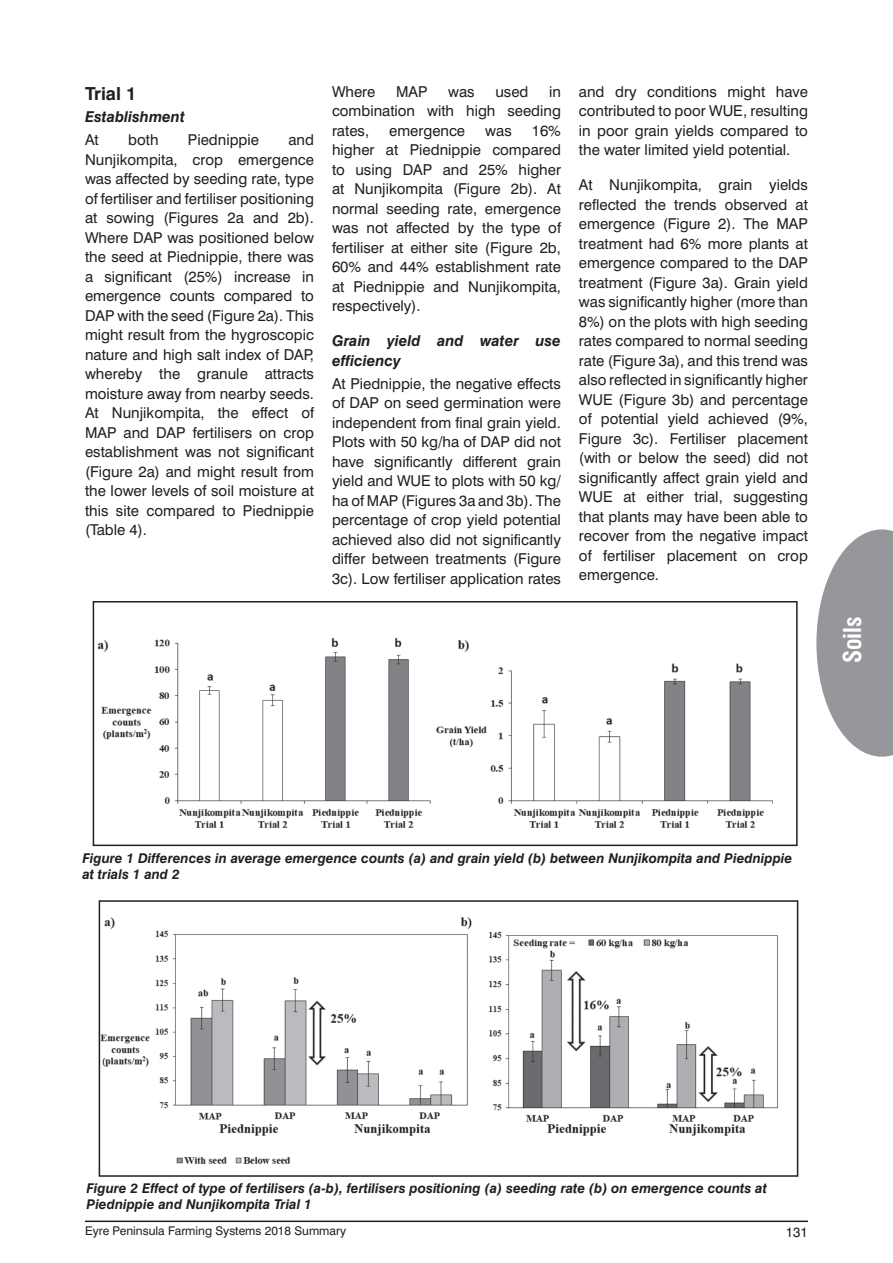
<style>
.page{position:relative;width:893px;height:1263px;background:#fff}
.page>*{position:absolute;margin:0;border:0;box-sizing:border-box;transform-origin:0 0}
.t1{font:700 condensed 24px "Swiss 721 BT";color:#fff}
.t2{font:700 18px "Swiss 721 BT";color:#231f20}
.t3{font:15px/19.5px "Swiss 721 BT";color:#231f20;text-align:justify}
.t4{font:italic 700 15px/19.5px "Swiss 721 BT";color:#231f20}
.t5{font:italic 700 13.5px/16.2px "Swiss 721 BT";color:#231f20}
.t6{font:13.5px "Swiss 721 BT";color:#231f20}
.t7{font:12px "Swiss 721 BT";color:#231f20}
</style>
<div class="page">
<hr style="left:85px;top:1220px;width:723px;height:2px;background:#231f20">
<img style="left:97px;top:637px;width:676px;height:191px">
<div style="left:93px;top:601px;width:705px;height:245px;border:2px solid #231f20"></div>
<img style="left:102px;top:917px;width:676px;height:247px">
<div style="left:99px;top:900px;width:699px;height:277px;border:2px solid #231f20"></div>
<svg style="left:816px;top:529px;width:77px;height:228px"></svg>
<p class="t2" style="left:85px;top:82px;width:53px">Trial 1</p>
<p class="t4" style="left:85px;top:107px;width:101px">Establishment</p>
<p class="t3" style="left:85px;top:130px;width:15px">At</p>
<p class="t3" style="left:128px;top:130px;width:32px">both</p>
<p class="t3" style="left:188px;top:130px;width:73px">Piednippie</p>
<p class="t3" style="left:85px;top:130px;width:230px;text-indent:203px">and Nunjikompita, crop emergence was affected by seeding rate, type of fertiliser and fertiliser positioning at sowing (Figures 2a and 2b).<br>Where DAP was positioned below the seed at Piednippie, there was a significant (25%) increase in emergence counts compared to DAP with the seed (Figure 2a). This might result from the hygroscopic nature and high salt index of DAP, whereby the granule attracts moisture away from nearby seeds.<br>At Nunjikompita, the effect of MAP and DAP fertilisers on crop establishment was not significant (Figure 2a) and might result from the lower levels of soil moisture at this site compared to Piednippie (Table 4).</p>
<p class="t3" style="left:332px;top:81px;width:45px">Where</p>
<p class="t3" style="left:396px;top:81px;width:33px">MAP</p>
<p class="t3" style="left:448px;top:81px;width:28px">was</p>
<p class="t3" style="left:495px;top:81px;width:35px">used</p>
<p class="t3" style="left:332px;top:81px;width:230px;text-indent:217px">in combination with high seeding rates,</p>
<p class="t3" style="left:332px;top:120px;width:230px;text-indent:200px">16% higher at Piednippie compared to using DAP and 25% higher at Nunjikompita (Figure 2b). At normal seeding rate, emergence was not affected by the type of fertiliser at either site (Figure 2b, 60% and 44% establishment rate at Piednippie and Nunjikompita, respectively).</p>
<p class="t4" style="left:332px;top:331px;width:230px">Grain yield and water use efficiency</p>
<p class="t3" style="left:332px;top:374px;width:230px">At Piednippie, the negative effects of DAP on seed germination were independent from final grain yield.<br>Plots with 50 kg/ha of DAP did not have significantly different grain yield and WUE to plots with 50 kg/ ha of MAP (Figures 3a and 3b). The percentage of crop yield potential achieved also did not significantly differ between treatments (Figure 3c). Low fertiliser application rates</p>
<p class="t3" style="left:389px;top:120px;width:78px">emergence</p>
<p class="t3" style="left:485px;top:120px;width:28px">was</p>
<p class="t3" style="left:579px;top:81px;width:230px">and dry conditions might have contributed to poor WUE, resulting in poor grain yields compared to the water limited yield potential.</p>
<p class="t3" style="left:579px;top:175px;width:230px">At Nunjikompita, grain yields reflected the trends observed at emergence (Figure 2). The MAP treatment had 6% more plants at emergence compared to the DAP treatment (Figure 3a). Grain yield was significantly higher (more than 8%) on the plots with high seeding rates compared to normal seeding rate (Figure 3a), and this trend was also reflected in significantly higher WUE (Figure 3b) and percentage of potential yield achieved (9%, Figure 3c). Fertiliser placement (with or below the seed) did not significantly affect grain yield and WUE at either trial, suggesting that plants may have been able to recover from the negative impact of fertiliser placement on crop emergence.</p>
<p class="t1" style="left:838px;top:663px;width:48px;rotate:-90deg">Soils</p>
<p class="t5" style="left:82px;top:850px;width:711px">Figure 1 Differences in average emergence counts (a) and grain yield (b) between Nunjikompita and Piednippie at trials 1 and 2</p>
<p class="t5" style="left:86px;top:1180px;width:682px">Figure 2 Effect of type of fertilisers (a-b), fertilisers positioning (a) seeding rate (b) on emergence counts at<br>Piednippie and Nunjikompita Trial 1</p>
<p class="t7" style="left:85px;top:1223px;width:263px">Eyre Peninsula Farming Systems 2018 Summary</p>
<p class="t6" style="left:786px;top:1224px;width:24px">131</p>
</div>
